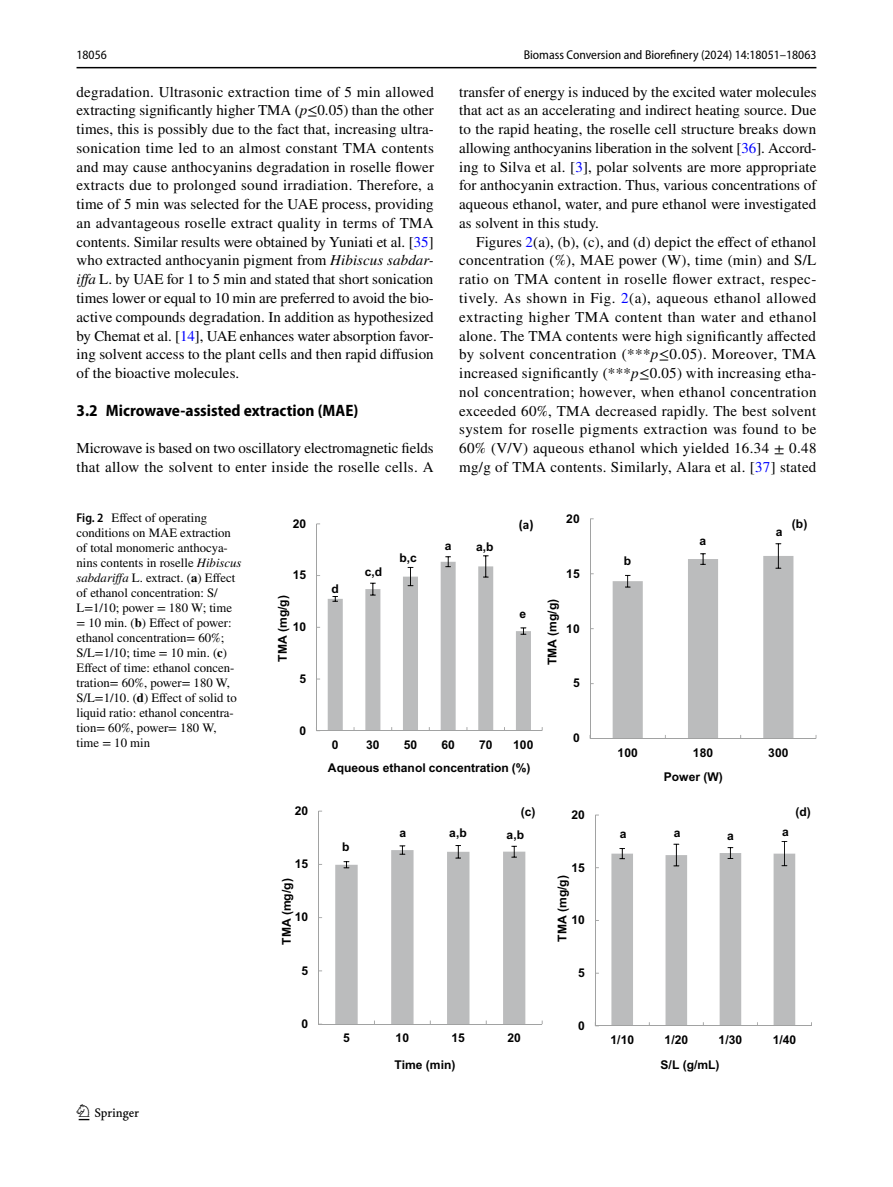
<style>
.page{position:relative;width:893px;height:1187px;background:#fff}
.page>*{position:absolute;margin:0;border:0;box-sizing:border-box;transform-origin:0 0}
.t1{font:22.5px "Springnew Regular 2";color:#000}
.t2{font:700 semi-condensed 16.5px "Myriad Pro";color:#000}
.t3{font:15px/18.8px "STIX";letter-spacing:.005em;color:#000;text-align:justify}
.t4{font:700 13.2px "Calibri";color:#000}
.t5{font:12.75px/15px "STIX";color:#000}
.t6{font:semi-condensed 12.75px "Myriad Pro";color:#000}
.t7{font:12px "Arial Bold MT2";color:#000}
.s1{font-style:italic}
.s2{color:#00f}
.s3{font-family:"Myriad Pro";font-weight:600;font-stretch:semi-condensed}
.s4{font-weight:700}
</style>
<div class="page">
<hr style="left:77px;top:67px;width:739px;height:1px;background:#000">
<hr style="left:316px;top:524px;width:1px;height:206px;background:#a1a2a2">
<hr style="left:316px;top:730px;width:226px;height:1px;background:#a1a2a2">
<svg style="left:328px;top:555px;width:203px;height:175px"></svg>
<hr style="left:590px;top:519px;width:1px;height:219px;background:#a1a2a2">
<hr style="left:590px;top:738px;width:226px;height:1px;background:#a1a2a2">
<svg style="left:613px;top:543px;width:180px;height:195px"></svg>
<hr style="left:318px;top:811px;width:1px;height:213px;background:#a1a2a2">
<hr style="left:318px;top:1023px;width:224px;height:1px;background:#a1a2a2">
<svg style="left:335px;top:845px;width:190px;height:179px"></svg>
<hr style="left:595px;top:815px;width:1px;height:210px;background:#a1a2a2">
<hr style="left:595px;top:1025px;width:216px;height:1px;background:#a1a2a2">
<svg style="left:611px;top:841px;width:184px;height:184px"></svg>
<p class="t6" style="left:77px;top:48px;width:32px">18056</p>
<p class="t6" style="left:524px;top:48px;width:294px">Biomass Conversion and Biorefinery (2024) 14:18051–18063</p>
<p class="t3" style="left:77px;top:83px;width:359px">degradation. Ultrasonic extraction time of 5 min allowed extracting significantly higher TMA (<span class="s1">p</span>≤0.05) than the other times, this is possibly due to the fact that, increasing ultra&shy;sonication time led to an almost constant TMA contents and may cause anthocyanins degradation in roselle flower extracts due to prolonged sound irradiation. Therefore, a time of 5 min was selected for the UAE process, providing an advantageous roselle extract quality in terms of TMA contents. Similar results were obtained by Yuniati et al. [<span class="s2">35</span>] who extracted anthocyanin pigment from <span class="s1">Hibiscus sabdar&shy;iffa</span> L. by UAE for 1 to 5 min and stated that short sonication times lower or equal to 10 min are preferred to avoid the bio&shy;active compounds degradation. In addition as hypothesized by Chemat et al. [<span class="s2">14</span>], UAE enhances water absorption favor&shy;ing solvent access to the plant cells and then rapid diffusion of the bioactive molecules.</p>
<p class="t2" style="left:77px;top:401px;width:283px">3.2 Microwave‑assisted extraction (MAE)</p>
<p class="t3" style="left:77px;top:439px;width:359px">Microwave is based on two oscillatory electromagnetic fields that allow the solvent to enter inside the roselle cells. A</p>
<p class="t3" style="left:459px;top:83px;width:359px">transfer of energy is induced by the excited water molecules that act as an accelerating and indirect heating source. Due to the rapid heating, the roselle cell structure breaks down allowing anthocyanins liberation in the solvent [<span class="s2">36</span>]. Accord&shy;ing to Silva et al. [<span class="s2">3</span>], polar solvents are more appropriate for anthocyanin extraction. Thus, various concentrations of aqueous ethanol, water, and pure ethanol were investigated as solvent in this study.</p>
<p class="t3" style="left:459px;top:233px;width:359px;text-indent:17px">Figures <span class="s2">2</span>(a), (b), (c), and (d) depict the effect of ethanol concentration (%), MAE power (W), time (min) and S/L ratio on TMA content in roselle flower extract, respec&shy;tively. As shown in Fig. <span class="s2">2</span>(a), aqueous ethanol allowed extracting higher TMA content than water and ethanol alone. The TMA contents were high significantly affected by solvent concentration (***<span class="s1">p</span>≤0.05). Moreover, TMA increased significantly (***<span class="s1">p</span>≤0.05) with increasing etha&shy;nol concentration; however, when ethanol concentration exceeded 60%, TMA decreased rapidly. The best solvent system for roselle pigments extraction was found to be 60% (V/V) aqueous ethanol which yielded 16.34 ± 0.48 mg/g of TMA contents. Similarly, Alara et al. [<span class="s2">37</span>] stated</p>
<p class="t5" style="left:77px;top:511px;width:166px"><span class="s3">Fig. 2</span> Effect of operating conditions on MAE extraction of total monomeric anthocya&shy;nins contents in roselle <span class="s1">Hibiscus sabdariffa</span> L. extract. (<span class="s4">a</span>) Effect of ethanol concentration: S/<br>L=1/10; power = 180 W; time = 10 min. (<span class="s4">b</span>) Effect of power: ethanol concentration= 60%;<br>S/L=1/10; time = 10 min. (<span class="s4">c</span>)<br>Effect of time: ethanol concen&shy;tration= 60%, power= 180 W,<br>S/L=1/10. (<span class="s4">d</span>) Effect of solid to liquid ratio: ethanol concentra&shy;tion= 60%, power= 180 W, time = 10 min</p>
<h1 class="t1" style="left:79px;top:1104px;width:62px">1 3</h1>
<p class="t7" style="left:293px;top:515px;width:15px">20</p>
<p class="t4" style="left:519px;top:515px;width:16px">(a)</p>
<p class="t7" style="left:566px;top:510px;width:15px">20</p>
<p class="t7" style="left:776px;top:523px;width:8px">a</p>
<p class="t7" style="left:792px;top:515px;width:17px">(b)</p>
<p class="t7" style="left:399px;top:549px;width:19px">b,c</p>
<p class="t7" style="left:445px;top:537px;width:8px">a</p>
<p class="t7" style="left:476px;top:538px;width:19px">a,b</p>
<p class="t7" style="left:624px;top:552px;width:9px">b</p>
<p class="t7" style="left:700px;top:532px;width:8px">a</p>
<p class="t7" style="left:293px;top:566px;width:15px">15</p>
<p class="t7" style="left:365px;top:563px;width:19px">c,d</p>
<p class="t7" style="left:566px;top:565px;width:15px">15</p>
<p class="t7" style="left:331px;top:580px;width:9px">d</p>
<p class="t7" style="left:274px;top:661px;width:68px;rotate:-90deg">TMA (mg/g)</p>
<p class="t7" style="left:293px;top:618px;width:15px">10</p>
<p class="t7" style="left:519px;top:605px;width:8px">e</p>
<p class="t7" style="left:544px;top:665px;width:68px;rotate:-90deg">TMA (mg/g)</p>
<p class="t7" style="left:566px;top:619px;width:15px">10</p>
<p class="t7" style="left:299px;top:670px;width:8px">5</p>
<p class="t7" style="left:573px;top:674px;width:8px">5</p>
<p class="t7" style="left:299px;top:721px;width:8px">0</p>
<p class="t7" style="left:332px;top:736px;width:8px">0</p>
<p class="t7" style="left:366px;top:736px;width:15px">30</p>
<p class="t7" style="left:404px;top:736px;width:15px">50</p>
<p class="t7" style="left:441px;top:736px;width:15px">60</p>
<p class="t7" style="left:479px;top:736px;width:15px">70</p>
<p class="t7" style="left:513px;top:736px;width:22px">100</p>
<p class="t7" style="left:573px;top:729px;width:8px">0</p>
<p class="t7" style="left:618px;top:744px;width:22px">100</p>
<p class="t7" style="left:693px;top:744px;width:22px">180</p>
<p class="t7" style="left:768px;top:744px;width:22px">300</p>
<p class="t7" style="left:328px;top:758px;width:204px">Aqueous ethanol concentration (%)</p>
<p class="t7" style="left:664px;top:767px;width:61px">Power (W)</p>
<p class="t7" style="left:295px;top:802px;width:15px">20</p>
<p class="t7" style="left:521px;top:803px;width:16px">(c)</p>
<p class="t7" style="left:571px;top:806px;width:15px">20</p>
<p class="t7" style="left:795px;top:803px;width:17px">(d)</p>
<p class="t7" style="left:342px;top:838px;width:9px">b</p>
<p class="t7" style="left:399px;top:824px;width:8px">a</p>
<p class="t7" style="left:449px;top:824px;width:19px">a,b</p>
<p class="t7" style="left:507px;top:826px;width:19px">a,b</p>
<p class="t7" style="left:620px;top:825px;width:8px">a</p>
<p class="t7" style="left:674px;top:824px;width:8px">a</p>
<p class="t7" style="left:727px;top:827px;width:8px">a</p>
<p class="t7" style="left:782px;top:823px;width:8px">a</p>
<p class="t7" style="left:295px;top:855px;width:15px">15</p>
<p class="t7" style="left:571px;top:858px;width:15px">15</p>
<p class="t7" style="left:278px;top:944px;width:68px;rotate:-90deg">TMA (mg/g)</p>
<p class="t7" style="left:295px;top:908px;width:15px">10</p>
<p class="t7" style="left:554px;top:941px;width:68px;rotate:-90deg">TMA (mg/g)</p>
<p class="t7" style="left:571px;top:911px;width:15px">10</p>
<p class="t7" style="left:301px;top:961px;width:8px">5</p>
<p class="t7" style="left:578px;top:964px;width:8px">5</p>
<p class="t7" style="left:301px;top:1015px;width:8px">0</p>
<p class="t7" style="left:578px;top:1016px;width:8px">0</p>
<p class="t7" style="left:343px;top:1029px;width:8px">5</p>
<p class="t7" style="left:396px;top:1029px;width:15px">10</p>
<p class="t7" style="left:452px;top:1029px;width:15px">15</p>
<p class="t7" style="left:507px;top:1029px;width:15px">20</p>
<p class="t7" style="left:611px;top:1031px;width:25px">1/10</p>
<p class="t7" style="left:665px;top:1031px;width:25px">1/20</p>
<p class="t7" style="left:719px;top:1031px;width:25px">1/30</p>
<p class="t7" style="left:773px;top:1031px;width:25px">1/40</p>
<p class="t7" style="left:394px;top:1056px;width:62px">Time (min)</p>
<p class="t7" style="left:661px;top:1056px;width:60px">S/L (g/mL)</p>
</div>
